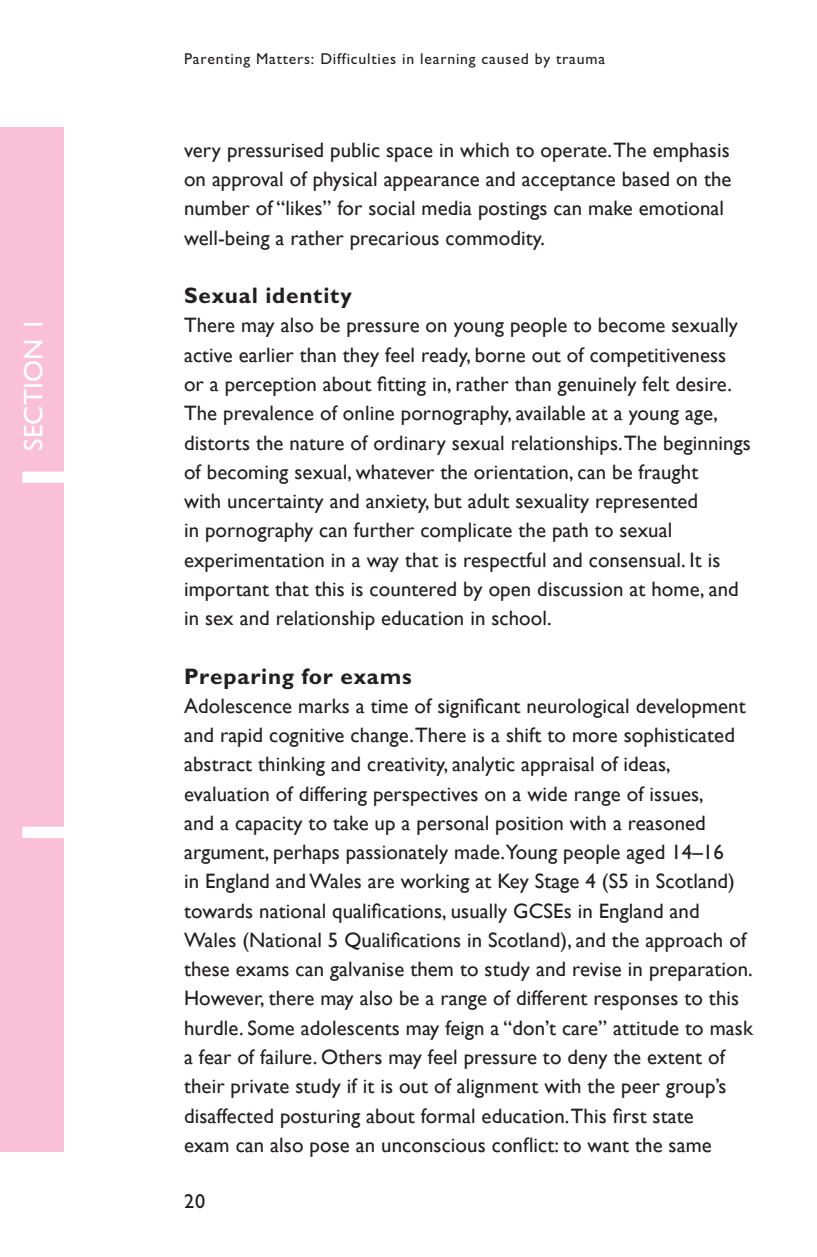
<style>
.page{position:relative;width:817px;height:1257px;background:#fff}
.page>*{position:absolute;margin:0;border:0;box-sizing:border-box;transform-origin:0 0}
.t1{font:27px "M Gill Sans";letter-spacing:.005em;color:#fff}
.Section1_body_text{font:700 22.5px "M Gill Sans";letter-spacing:.035em;color:#231f20}
.Section1_body_text-2{font:20.7px/29.2px "Gill Sans";letter-spacing:.005em;color:#231f20}
.t2{font:20.25px "M Gill Sans";color:#231f20}
.t3{font:15.75px "M Gill Sans";letter-spacing:.05em;color:#231f20}
</style>
<div class="page">
<div style="left:0;top:128px;width:64px;height:1023px;background:#f9c0d6"></div>
<div style="left:22px;top:471px;width:89px;height:12px;background:#fff"></div>
<div style="left:22px;top:826px;width:89px;height:12px;background:#fff"></div>
<h1 class="t1" style="left:19px;top:451px;width:135px;rotate:-90deg">SECTION 1</h1>
<p class="t3" style="left:184px;top:50px;width:422px">Parenting Matters: Difficulties in learning caused by trauma</p>
<p class="Section1_body_text-2" style="left:184px;top:135px;width:549px">very pressurised public space in which to operate. The emphasis on approval of physical appearance and acceptance based on the number of “likes” for social media postings can make emotional well-being a rather precarious commodity.</p>
<p class="Section1_body_text" style="left:184px;top:283px;width:169px">Sexual identity</p>
<p class="Section1_body_text-2" style="left:184px;top:310px;width:568px">There may also be pressure on young people to become sexually active earlier than they feel ready, borne out of competitiveness or a perception about fitting in, rather than genuinely felt desire.<br>The prevalence of online pornography, available at a young age, distorts the nature of ordinary sexual relationships. The beginnings of becoming sexual, whatever the orientation, can be fraught<br>with uncertainty and anxiety, but adult sexuality represented<br>in pornography can further complicate the path to sexual experimentation in a way that is respectful and consensual. It is important that this is countered by open discussion at home, and in sex and relationship education in school.</p>
<p class="Section1_body_text" style="left:184px;top:663px;width:229px">Preparing for exams</p>
<p class="Section1_body_text-2" style="left:184px;top:691px;width:570px">Adolescence marks a time of significant neurological development and rapid cognitive change. There is a shift to more sophisticated abstract thinking and creativity, analytic appraisal of ideas, evaluation of differing perspectives on a wide range of issues,<br>and a capacity to take up a personal position with a reasoned argument, perhaps passionately made.Young people aged 14–16<br>in England and Wales are working at Key Stage 4 (S5 in Scotland) towards national qualifications, usually GCSEs in England and Wales (National 5 Qualifications in Scotland), and the approach of these exams can galvanise them to study and revise in preparation.<br>However, there may also be a range of different responses to this hurdle. Some adolescents may feign a “don’t care” attitude to mask a fear of failure. Others may feel pressure to deny the extent of their private study if it is out of alignment with the peer group’s disaffected posturing about formal education. This first state<br>exam can also pose an unconscious conflict: to want the same</p>
<p class="t2" style="left:184px;top:1190px;width:23px">20</p>
</div>
